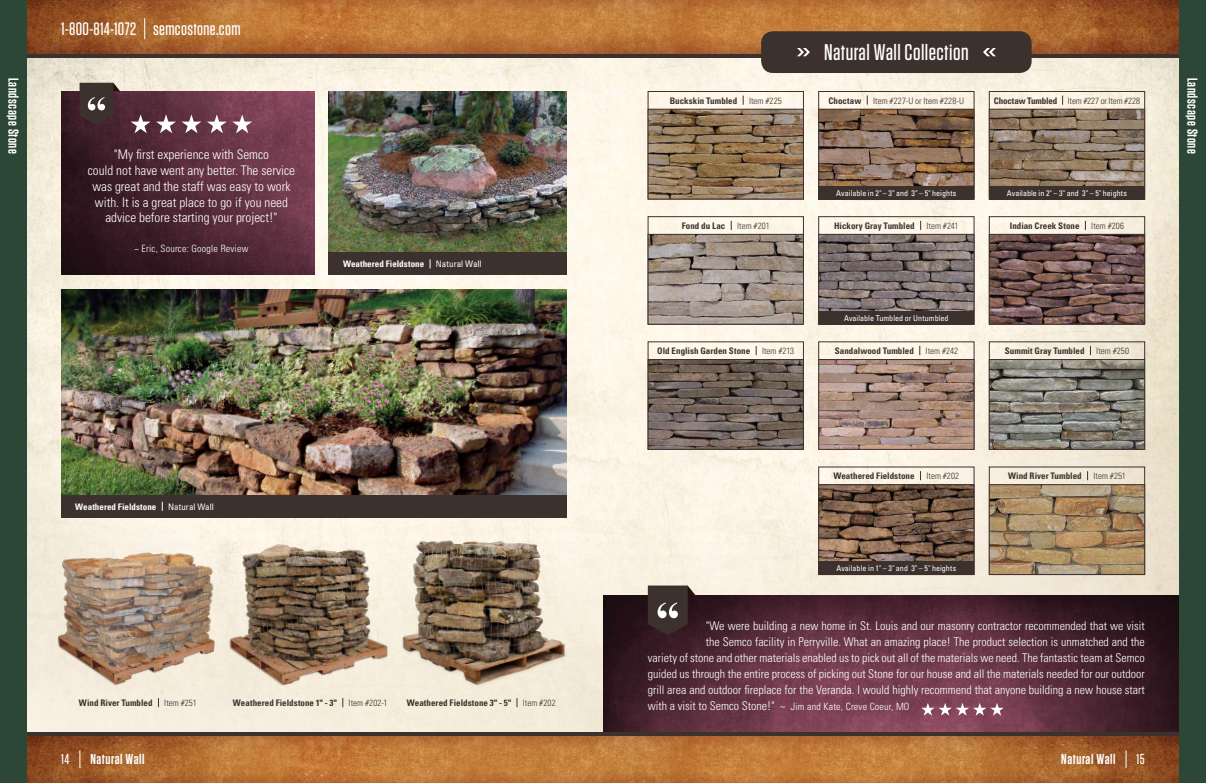
<style>
.page{position:relative;width:1206px;height:783px;background:#fff}
.page>*{position:absolute;margin:0;border:0;box-sizing:border-box;transform-origin:0 0}
.t1{font:500 22.7px "Tungsten";letter-spacing:.02em;color:#fff}
.t2{font:500 18px "Tungsten";letter-spacing:.02em;color:#fff}
.t3{font:600 14.4px "Tungsten";letter-spacing:.04em;color:#fff}
.t4{font:300 condensed 13.2px/15.9px "Univers LT Std";color:#fff;text-align:center}
.t5{font:300 condensed 12px "Univers LT Std";color:#fff}
.t6{font:300 condensed 10px "Univers LT Std";letter-spacing:.02em;color:#fff}
.t7{font:700 condensed 9px "Univers LT Std";letter-spacing:.005em;color:#3d312d}
.t8{font:300 condensed 9px "Univers LT Std";letter-spacing:.005em;color:#3d312d}
.t9{font:700 condensed 9px "Univers LT Std";letter-spacing:.005em;color:#fff}
.t10{font:condensed 9px "Univers LT Std";color:#fff}
.t11{font:condensed 8px "Univers LT Std";letter-spacing:.005em;color:#fff}
.s1{font-weight:700}
.s2{font-size:10px}
.s3{font-weight:500}
</style>
<div class="page">
<img style="left:607px;top:58px;width:572px;height:537px">
<img style="left:27px;top:58px;width:580px;height:674px">
<img style="left:61px;top:289px;width:506px;height:206px">
<div style="left:61px;top:495px;width:506px;height:22px;background:#3d312d"></div>
<img style="left:48px;top:541px;width:167px;height:155px">
<img style="left:392px;top:528px;width:183px;height:170px">
<img style="left:215px;top:519px;width:189px;height:177px">
<img style="left:61px;top:91px;width:254px;height:184px">
<svg style="left:80px;top:83px;width:40px;height:42px;background:#4e3d3d"></svg>
<svg style="left:131px;top:114px;width:45px;height:19px"></svg>
<svg style="left:182px;top:114px;width:19px;height:19px"></svg>
<svg style="left:207px;top:114px;width:45px;height:19px"></svg>
<img style="left:329px;top:91px;width:238px;height:161px">
<div style="left:329px;top:252px;width:238px;height:23px;background:#3d312d"></div>
<svg style="left:818px;top:471px;width:157px;height:104px;background:#836c5b"></svg>
<div style="left:818px;top:562px;width:156px;height:13px;background:#3d312d"></div>
<svg style="left:989px;top:471px;width:156px;height:104px;background:#aa9271"></svg>
<svg style="left:818px;top:95px;width:157px;height:105px;background:#927966"></svg>
<div style="left:818px;top:186px;width:156px;height:13px;background:#3d312d"></div>
<svg style="left:989px;top:96px;width:156px;height:104px;background:#968472"></svg>
<div style="left:989px;top:186px;width:156px;height:13px;background:#3d312d"></div>
<svg style="left:648px;top:96px;width:156px;height:104px;background:#978167"></svg>
<svg style="left:818px;top:221px;width:157px;height:104px;background:#897e7a"></svg>
<div style="left:818px;top:311px;width:156px;height:13px;background:#3d312d"></div>
<svg style="left:989px;top:221px;width:156px;height:104px;background:#7a635e"></svg>
<svg style="left:648px;top:221px;width:156px;height:104px;background:#a5998f"></svg>
<svg style="left:818px;top:346px;width:157px;height:104px;background:#ac9286"></svg>
<svg style="left:989px;top:346px;width:156px;height:104px;background:#8c877d"></svg>
<svg style="left:648px;top:346px;width:156px;height:104px;background:#7d7068"></svg>
<img style="left:603px;top:595px;width:576px;height:137px">
<svg style="left:648px;top:586px;width:48px;height:49px;background:#483a39"></svg>
<svg style="left:921px;top:703px;width:83px;height:13px"></svg>
<img style="left:27px;top:0;width:1152px;height:54px">
<hr style="left:603px;top:54px;width:603px;height:4px;background:#3d312d">
<hr style="left:0;top:54px;width:603px;height:4px;background:#3d312d">
<img style="left:27px;top:736px;width:571px;height:47px">
<img style="left:598px;top:736px;width:581px;height:47px">
<hr style="left:598px;top:732px;width:608px;height:4px;background:#3d312d">
<hr style="left:0;top:732px;width:607px;height:4px;background:#3d312d">
<svg style="left:144px;top:18px;width:1px;height:21px"></svg>
<div style="left:1179px;top:0;width:27px;height:783px;background:#2c4735"></div>
<div style="left:0;top:0;width:27px;height:783px;background:#2c4735"></div>
<svg style="left:79px;top:750px;width:1px;height:18px"></svg>
<svg style="left:1126px;top:750px;width:1px;height:18px"></svg>
<div style="left:761px;top:31px;width:271px;height:42px;background:#3d312d;border-radius:12px"></div>
<svg style="left:983px;top:48px;width:13px;height:8px"></svg>
<svg style="left:797px;top:48px;width:13px;height:8px"></svg>
<h2 class="t2" style="left:61px;top:19px;width:181px">1-800-814-1072 semcostone.com</h2>
<h1 class="t1" style="left:824px;top:40px;width:146px">Natural Wall Collection</h1>
<p class="t3" style="left:21px;top:78px;width:77px;rotate:90deg">Landscape Stone</p>
<p class="t3" style="left:1200px;top:78px;width:77px;rotate:90deg">Landscape Stone</p>
<p class="t7" style="left:828px;top:95px;width:34px">Choctaw</p>
<p class="t8" style="left:873px;top:95px;width:93px">Item #227-U or Item #228-U</p>
<p class="t8" style="left:994px;top:95px;width:148px"><span class="s1">Choctaw Tumbled</span> Item #227 or Item #228</p>
<p class="t7" style="left:670px;top:95px;width:69px">Buckskin Tumbled</p>
<p class="t8" style="left:749px;top:95px;width:34px">Item #225</p>
<p class="t4" style="left:88px;top:146px;width:209px">"My first experience with Semco<br>could not have went any better. The service was great and the staff was easy to work with. It is a great place to go if you need advice before starting your project!"</p>
<p class="t6" style="left:135px;top:242px;width:115px">~ Eric, Source: Google Review</p>
<p class="t11" style="left:1007px;top:188px;width:122px">Available in 2" – 3" and 3" – 5" heights</p>
<p class="t11" style="left:836px;top:188px;width:122px">Available in 2" – 3" and 3" – 5" heights</p>
<p class="t7" style="left:682px;top:220px;width:45px">Fond du Lac</p>
<p class="t8" style="left:737px;top:220px;width:34px">Item #201</p>
<p class="t7" style="left:1010px;top:220px;width:71px">Indian Creek Stone</p>
<p class="t8" style="left:1091px;top:220px;width:34px">Item #206</p>
<p class="t7" style="left:834px;top:220px;width:82px">Hickory Gray Tumbled</p>
<p class="t8" style="left:926px;top:220px;width:34px">Item #241</p>
<p class="t9" style="left:75px;top:501px;width:83px">Weathered Fieldstone</p>
<p class="t10" style="left:168px;top:501px;width:47px">Natural Wall</p>
<p class="t9" style="left:343px;top:259px;width:83px">Weathered Fieldstone</p>
<p class="t10" style="left:436px;top:259px;width:47px">Natural Wall</p>
<p class="t7" style="left:79px;top:697px;width:75px">Wind River Tumbled</p>
<p class="t8" style="left:164px;top:698px;width:34px">Item #251</p>
<p class="t7" style="left:233px;top:697px;width:105px">Weathered Fieldstone 1" - 3"</p>
<p class="t8" style="left:349px;top:698px;width:40px">Item #202-1</p>
<p class="t7" style="left:407px;top:697px;width:106px">Weathered Fieldstone 3" - 5"</p>
<p class="t8" style="left:523px;top:698px;width:34px">Item #202</p>
<p class="t11" style="left:844px;top:313px;width:106px">Available Tumbled or Untumbled</p>
<p class="t7" style="left:657px;top:345px;width:95px">Old English Garden Stone</p>
<p class="t8" style="left:762px;top:345px;width:34px">Item #213</p>
<p class="t7" style="left:835px;top:345px;width:81px">Sandalwood Tumbled</p>
<p class="t8" style="left:926px;top:345px;width:34px">Item #242</p>
<p class="t7" style="left:1005px;top:345px;width:81px">Summit Gray Tumbled</p>
<p class="t8" style="left:1096px;top:345px;width:34px">Item #250</p>
<p class="t7" style="left:833px;top:471px;width:83px">Weathered Fieldstone</p>
<p class="t8" style="left:926px;top:471px;width:34px">Item #202</p>
<p class="t11" style="left:836px;top:563px;width:121px">Available in 1" – 3" and 3" – 5" heights</p>
<p class="t7" style="left:1008px;top:471px;width:75px">Wind River Tumbled</p>
<p class="t8" style="left:1093px;top:471px;width:34px">Item #251</p>
<p class="t5" style="left:706px;top:619px;width:441px">"We were building a new home in St. Louis and our masonry contractor recommended that we visit</p>
<p class="t5" style="left:706px;top:635px;width:441px">the Semco facility in Perryville. What an amazing place! The product selection is unmatched and the</p>
<p class="t5" style="left:648px;top:651px;width:498px">variety of stone and other materials enabled us to pick out all of the materials we need. The fantastic team at Semco</p>
<p class="t5" style="left:648px;top:667px;width:499px">guided us through the entire process of picking out Stone for our house and all the materials needed for our outdoor</p>
<p class="t5" style="left:648px;top:683px;width:499px">grill area and outdoor fireplace for the Veranda. I would highly recommend that anyone building a new house start</p>
<p class="t5" style="left:648px;top:699px;width:263px">with a visit to Semco Stone!" ~ <span class="s2">Jim and Kate, Creve Coeur, MO</span></p>
<p class="t3" style="left:61px;top:752px;width:85px"><span class="s3">14</span> Natural Wall</p>
<p class="t3" style="left:1061px;top:752px;width:85px">Natural Wall <span class="s3">15</span></p>
</div>
